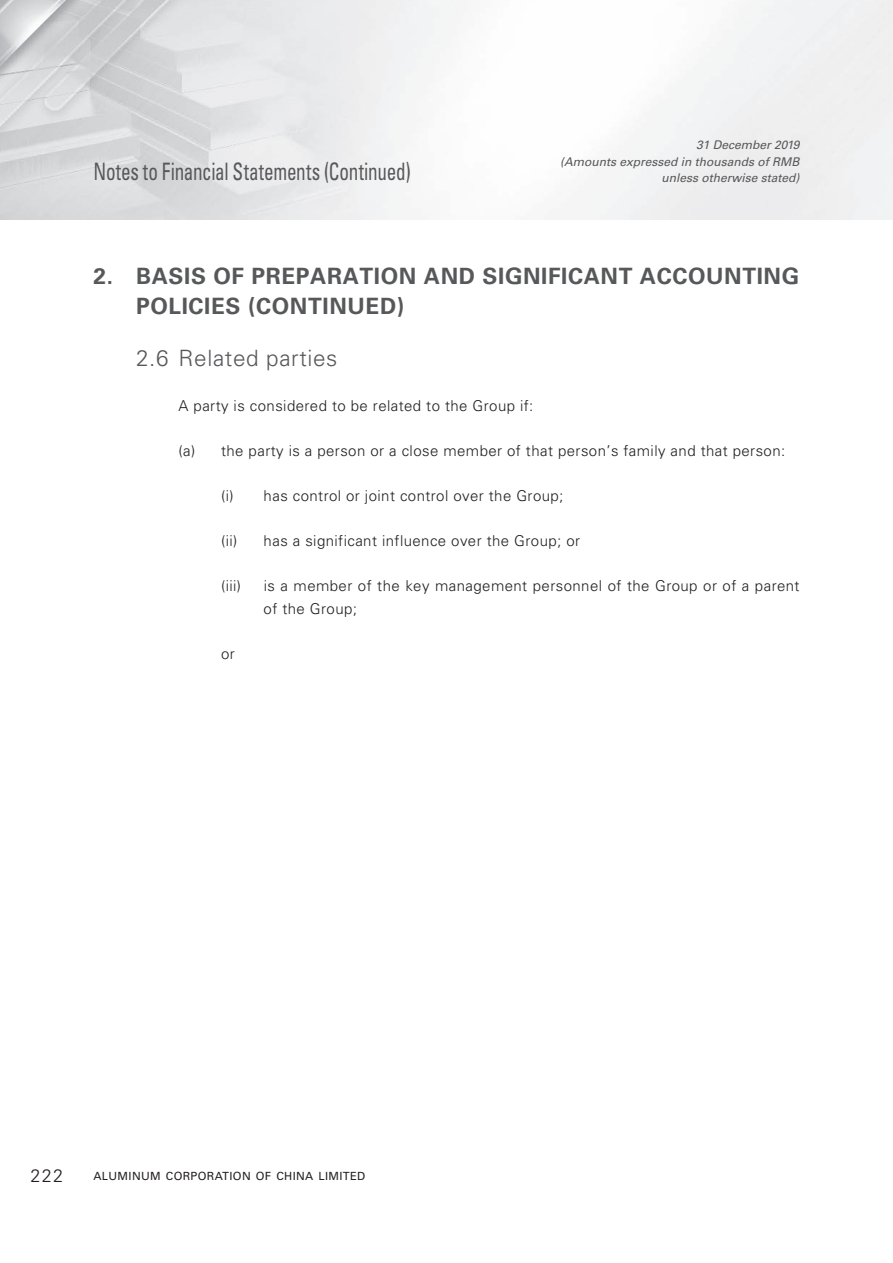
<style>
.page{position:relative;width:893px;height:1263px;background:#fff}
.page>*{position:absolute;margin:0;border:0;box-sizing:border-box;transform-origin:0 0}
.t1{font:condensed 24px "Univers LT Std";letter-spacing:-.01em;color:#57585a;scale:.8 1}
.t2{font:700 22.5px/30px "Univers LT Std";letter-spacing:.025em;color:#57585a}
.t3{font:300 22.5px "Univers LT Std";letter-spacing:.03em;color:#57585a}
.t4{font:300 18px "Univers LT Std";color:#231f20}
.t5{font:300 15px/22.5px "Univers LT Std";letter-spacing:.03em;color:#231f20}
.t6{font:italic 12px/16.5px "Univers LT Std";color:#57585a;text-align:right}
.t7{font:11.25px "Univers LT Std";letter-spacing:.03em;color:#231f20}
</style>
<div class="page">
<img style="left:0;top:0;width:893px;height:219px">
<p class="t6" style="left:560px;top:137px;width:241px">31 December 2019<br>(Amounts expressed in thousands of RMB</p>
<h1 class="t1" style="left:94px;top:157px;width:398px">Notes to Financial Statements (Continued)</h1>
<p class="t6" style="left:661px;top:170px;width:140px">unless otherwise stated)</p>
<h2 class="t2" style="left:136px;top:261px;width:665px;text-indent:-43px">2. BASIS OF PREPARATION AND SIGNIFICANT ACCOUNTING<br>POLICIES (CONTINUED)</h2>
<h2 class="t3" style="left:136px;top:345px;width:203px">2.6 Related parties</h2>
<p class="t5" style="left:179px;top:395px;width:356px">A party is considered to be related to the Group if:</p>
<p class="t5" style="left:179px;top:440px;width:608px">(a) the party is a person or a close member of that person’s family and that person:</p>
<p class="t5" style="left:221px;top:485px;width:344px">(i) has control or joint control over the Group;</p>
<p class="t5" style="left:221px;top:530px;width:18px">(ii)</p>
<p class="t5" style="left:264px;top:530px;width:318px">has a significant influence over the Group; or</p>
<p class="t5" style="left:221px;top:575px;width:22px">(iii)</p>
<p class="t5" style="left:264px;top:575px;width:537px">is a member of the key management personnel of the Group or of a parent of the Group;</p>
<p class="t5" style="left:221px;top:642px;width:15px">or</p>
<p class="t4" style="left:31px;top:1165px;width:34px">222</p>
<p class="t7" style="left:94px;top:1169px;width:273px">ALUMINUM CORPORATION OF CHINA LIMITED</p>
</div>
